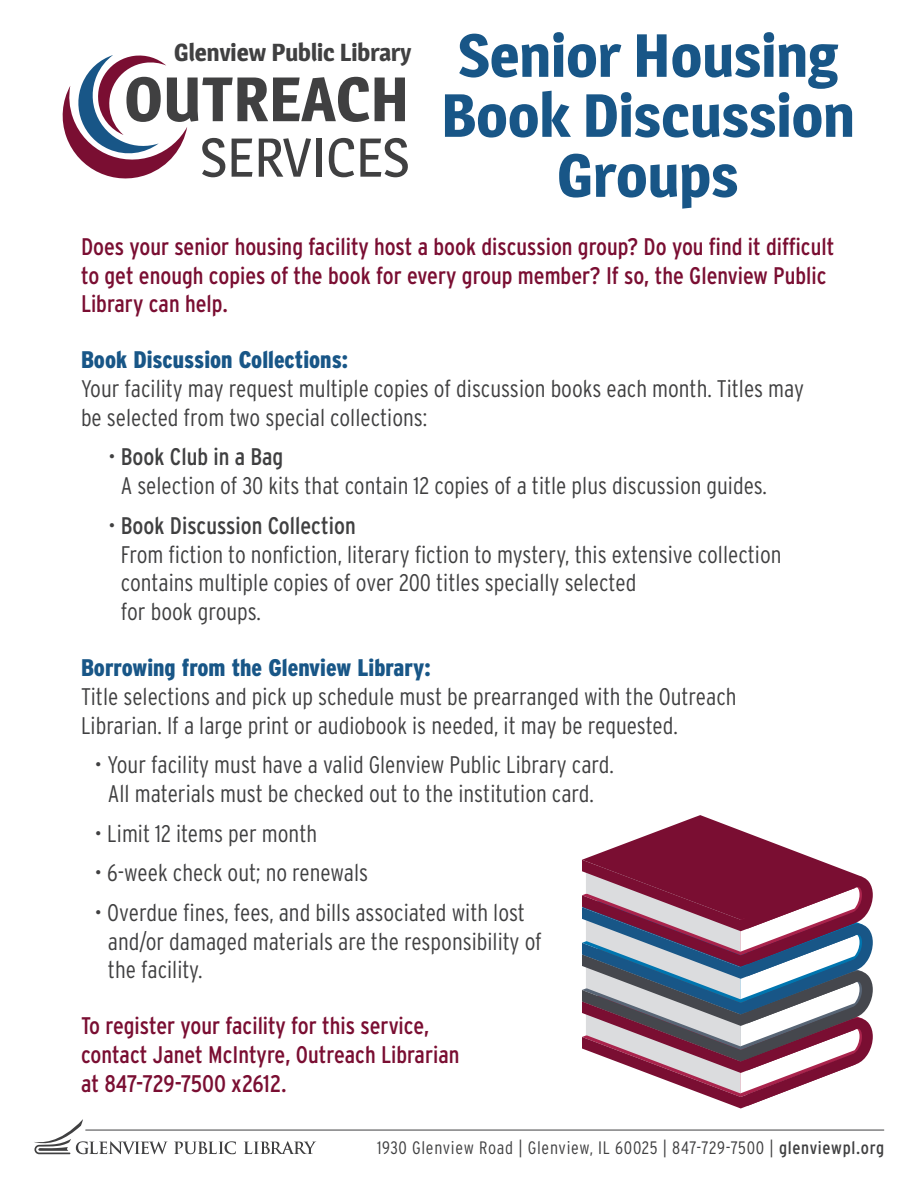
<style>
.page{position:relative;width:918px;height:1188px;background:#fff}
.page>*{position:absolute;margin:0;border:0;box-sizing:border-box;transform-origin:0 0}
.t1{font:700 60px/60px "Magra";color:#185687;text-align:center}
.t2{font:700 24.3px "Magra";color:#404041}
.t3{font:300 condensed 24px/28.8px "Interstate";color:#404041}
.t4{font:condensed 24px/28.8px "Interstate";color:#7a0e32}
.t5{font:900 condensed 24px "Interstate";color:#185687}
.t6{font:300 condensed 18px "Interstate";letter-spacing:.04em;color:#404041}
.s1{font-weight:400}
</style>
<div class="page">
<svg style="left:174px;top:1141px;width:62px;height:13px"></svg>
<svg style="left:244px;top:1141px;width:72px;height:13px"></svg>
<svg style="left:34px;top:1119px;width:134px;height:35px"></svg>
<hr style="left:86px;top:1130px;width:798px;height:1px;background:#404041">
<svg style="left:582px;top:815px;width:291px;height:293px"></svg>
<svg style="left:62px;top:55px;width:346px;height:124px"></svg>
<p class="t2" style="left:174px;top:42px;width:239px">Glenview Public Library</p>
<h1 class="t1" style="left:441px;top:30px;width:415px">Senior Housing<br>Book Discussion<br>Groups</h1>
<p class="t4" style="left:81px;top:234px;width:755px">Does your senior housing facility host a book discussion group? Do you find it difficult to get enough copies of the book for every group member? If so, the Glenview Public<br>Library can help.</p>
<p class="t5" style="left:81px;top:351px;width:269px">Book Discussion Collections:</p>
<p class="t3" style="left:81px;top:375px;width:725px">Your facility may request multiple copies of discussion books each month. Titles may be selected from two special collections:</p>
<p class="t3" style="left:121px;top:444px;width:648px;text-indent:-13px">• <span class="s1">Book Club in a Bag<br></span>A selection of 30 kits that contain 12 copies of a title plus discussion guides.</p>
<p class="t3" style="left:121px;top:512px;width:662px;text-indent:-13px">• <span class="s1">Book Discussion Collection<br></span>From fiction to nonfiction, literary fiction to mystery, this extensive collection contains multiple copies of over 200 titles specially selected<br>for book groups.</p>
<p class="t5" style="left:81px;top:659px;width:351px">Borrowing from the Glenview Library:</p>
<p class="t3" style="left:81px;top:683px;width:657px">Title selections and pick up schedule must be prearranged with the Outreach<br>Librarian. If a large print or audiobook is needed, it may be requested.</p>
<p class="t3" style="left:94px;top:752px;width:521px;text-align:center">• Your facility must have a valid Glenview Public Library card.<br>All materials must be checked out to the institution card.</p>
<p class="t3" style="left:94px;top:820px;width:224px">• Limit 12 items per month</p>
<p class="t3" style="left:94px;top:860px;width:275px">• 6-week check out; no renewals</p>
<p class="t3" style="left:108px;top:899px;width:435px;text-indent:-14px">• Overdue fines, fees, and bills associated with lost and/or damaged materials are the responsibility of the facility.</p>
<p class="t4" style="left:81px;top:1013px;width:380px">To register your facility for this service, contact Janet McIntyre, Outreach Librarian at 847-729-7500 x2612.</p>
<p class="t6" style="left:377px;top:1140px;width:509px">1930 Glenview Road | Glenview, IL 60025 | 847-729-7500 | <span class="s1">glenviewpl.org</span></p>
</div>
